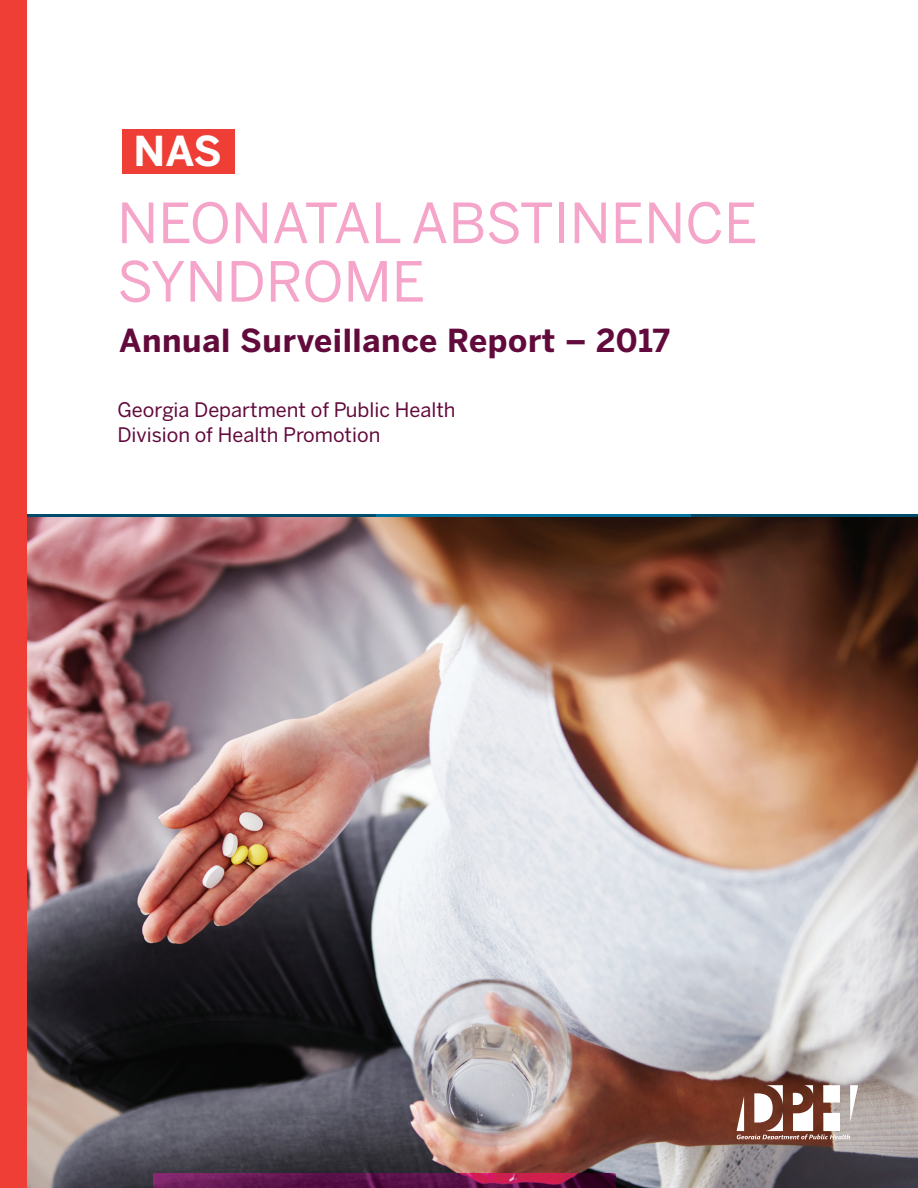
<style>
.page{position:relative;width:918px;height:1188px;background:#fff}
.page>*{position:absolute;margin:0;border:0;box-sizing:border-box;transform-origin:0 0}
.t1{font:54.9px/58.5px "Benton Sans";color:#f5a5c9}
.t2{font:700 40.95px "Benton Sans";color:#fff}
.t3{font:700 31.5px "Benton Sans";letter-spacing:.02em;color:#620a3b}
.t4{font:19.95px/25.5px "Benton Sans";color:#620a3b}
</style>
<div class="page">
<div style="left:122px;top:129px;width:113px;height:45px;background:#ee3e35"></div>
<img style="left:27px;top:517px;width:891px;height:671px">
<img style="left:153px;top:1174px;width:463px;height:14px">
<hr style="left:0;top:514px;width:918px;height:3px;background:#004a6a">
<hr style="left:376px;top:514px;width:315px;height:3px;background:#0073a0">
<img style="left:737px;top:1085px;width:121px;height:54px">
<div style="left:0;top:0;width:27px;height:1188px;background:#ee3e35"></div>
<h2 class="t2" style="left:134px;top:127px;width:90px">NAS</h2>
<h1 class="t1" style="left:117px;top:193px;width:642px">NEONATAL ABSTINENCE<br>SYNDROME</h1>
<h3 class="t3" style="left:119px;top:322px;width:552px">Annual Surveillance Report – 2017</h3>
<p class="t4" style="left:117px;top:396px;width:340px">Georgia Department of Public Health<br>Division of Health Promotion</p>
</div>
